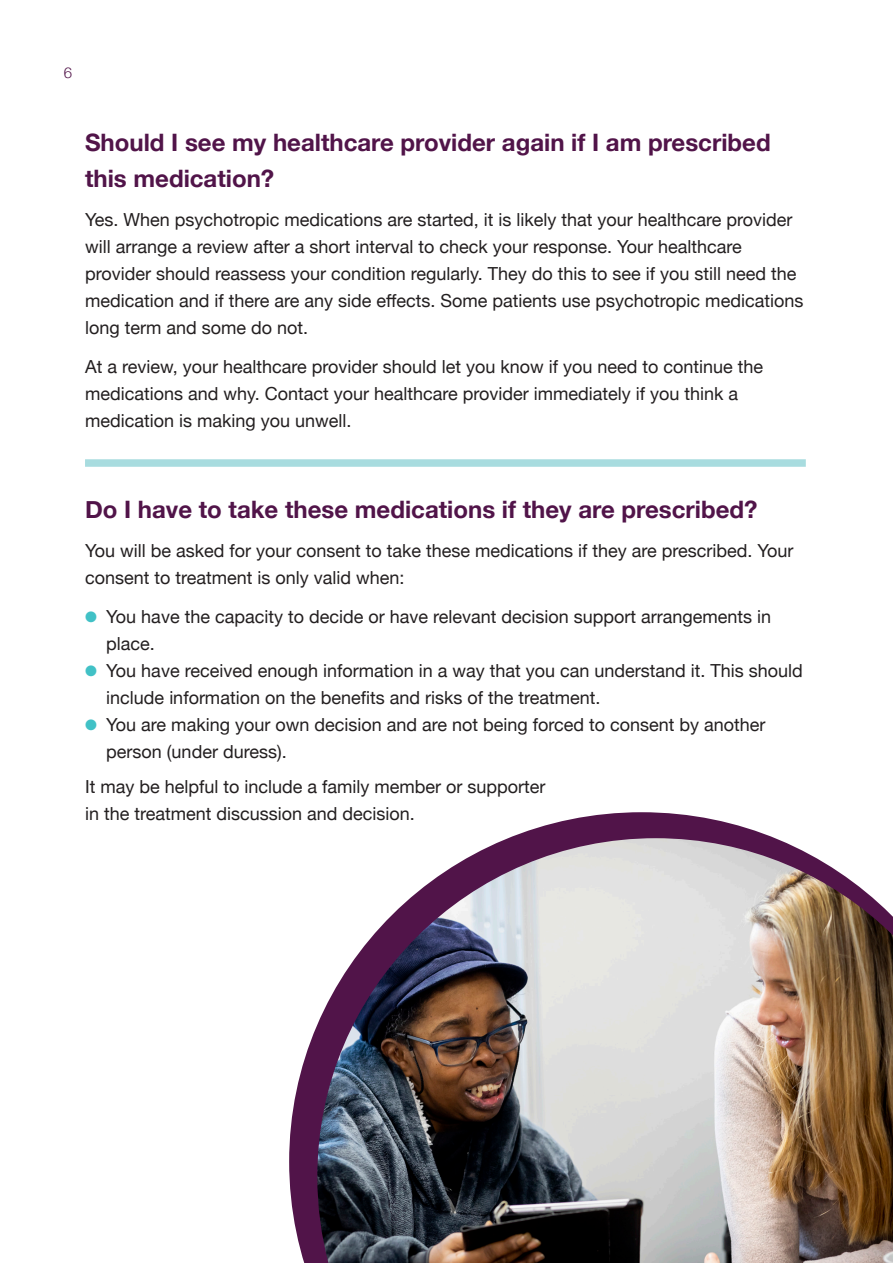
<style>
.page{position:relative;width:893px;height:1263px;background:#fff}
.page>*{position:absolute;margin:0;border:0;box-sizing:border-box;transform-origin:0 0}
.t1{font:700 24px/36px "Helvetica Neue";color:#511449}
.t2{font:18px/27px "Helvetica Neue";color:#231f20}
.t3{font:300 15px "Helvetica Neue";color:#511449}
.s1{color:#41c1c6}
</style>
<div class="page">
<svg style="left:289px;top:812px;width:486px;height:451px"></svg>
<img style="left:317px;top:838px;width:576px;height:425px">
<div style="left:85px;top:459px;width:721px;height:8px;background:#a8dcdf"></div>
<p class="t3" style="left:64px;top:64px;width:10px">6</p>
<h1 class="t1" style="left:85px;top:125px;width:687px">Should I see my healthcare provider again if I am prescribed this medication?</h1>
<p class="t2" style="left:85px;top:207px;width:720px">Yes. When psychotropic medications are started, it is likely that your healthcare provider will arrange a review after a short interval to check your response. Your healthcare provider should reassess your condition regularly. They do this to see if you still need the medication and if there are any side effects. Some patients use psychotropic medications long term and some do not.</p>
<p class="t2" style="left:85px;top:354px;width:680px">At a review, your healthcare provider should let you know if you need to continue the medications and why. Contact your healthcare provider immediately if you think a medication is making you unwell.</p>
<h1 class="t1" style="left:85px;top:492px;width:674px">Do I have to take these medications if they are prescribed?</h1>
<p class="t2" style="left:85px;top:538px;width:710px">You will be asked for your consent to take these medications if they are prescribed. Your consent to treatment is only valid when:</p>
<p class="t2" style="left:106px;top:604px;width:666px;text-indent:-21px"><span class="s1">●</span> You have the capacity to decide or have relevant decision support arrangements in place.</p>
<p class="t2" style="left:106px;top:658px;width:698px;text-indent:-21px"><span class="s1">●</span> You have received enough information in a way that you can understand it. This should include information on the benefits and risks of the treatment.</p>
<p class="t2" style="left:106px;top:712px;width:661px;text-indent:-21px"><span class="s1">●</span> You are making your own decision and are not being forced to consent by another person (under duress).</p>
<p class="t2" style="left:85px;top:774px;width:462px">It may be helpful to include a family member or supporter in the treatment discussion and decision.</p>
</div>
